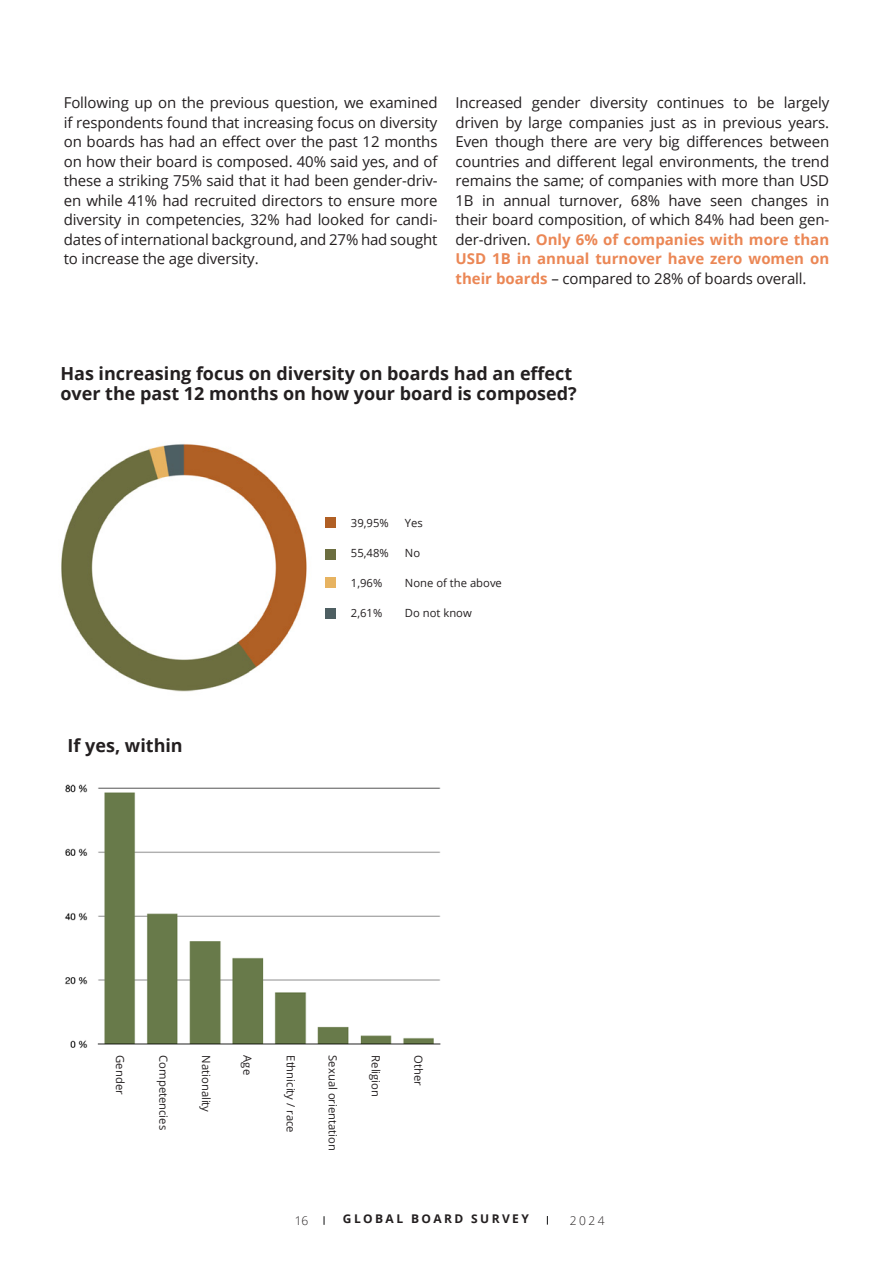
<style>
.page{position:relative;width:893px;height:1263px;background:#fff}
.page>*{position:absolute;margin:0;border:0;box-sizing:border-box;transform-origin:0 0}
.Mellemrubrik{font:700 18px/19.5px "Open Sans";color:#231f20}
.Brødtekst_dansk{font:15px/19.5px "Open Sans";letter-spacing:-.01em;color:#231f20;text-align:justify}
.t1{font:700 12px "Open Sans";letter-spacing:.2em;color:#231f20}
.t2{font:300 12px "Open Sans";letter-spacing:.2em;color:#231f20}
.Billedtekst{font:11.25px "Open Sans";color:#231f20}
.s1{font-weight:700;color:#eb8755}
</style>
<div class="page">
<img style="left:65px;top:784px;width:376px;height:264px">
<img style="left:61px;top:444px;width:246px;height:248px">
<div style="left:325px;top:517px;width:10px;height:11px;background:#b05f24"></div>
<div style="left:325px;top:549px;width:10px;height:10px;background:#6c6e40"></div>
<div style="left:325px;top:578px;width:10px;height:10px;background:#e7b361"></div>
<div style="left:325px;top:608px;width:10px;height:11px;background:#4e5f62"></div>
<p class="Brødtekst_dansk" style="left:64px;top:93px;width:375px">Following up on the previous question, we examined if respondents found that increasing focus on diversity on boards has had an effect over the past 12 months on how their board is composed. 40% said yes, and of these a striking 75% said that it had been gender-driv&shy;en while 41% had recruited directors to ensure more diversity in competencies, 32% had looked for candi&shy;dates of international background, and 27% had sought to increase the age diversity.</p>
<p class="Brødtekst_dansk" style="left:455px;top:93px;width:375px">Increased gender diversity continues to be largely driven by large companies just as in previous years.<br>Even though there are very big differences between countries and different legal environments, the trend remains the same; of companies with more than USD 1B in annual turnover, 68% have seen changes in their board composition, of which 84% had been gen&shy;der-driven. <span class="s1">Only 6% of companies with more than USD 1B in annual turnover have zero women on their boards</span> – compared to 28% of boards overall.</p>
<p class="Mellemrubrik" style="left:60px;top:364px;width:518px">Has increasing focus on diversity on boards had an effect over the past 12 months on how your board is composed?</p>
<p class="Mellemrubrik" style="left:68px;top:736px;width:117px">If yes, within</p>
<p class="Billedtekst" style="left:351px;top:515px;width:39px">39,95%</p>
<p class="Billedtekst" style="left:405px;top:515px;width:19px">Yes</p>
<p class="Billedtekst" style="left:351px;top:545px;width:39px">55,48%</p>
<p class="Billedtekst" style="left:405px;top:545px;width:17px">No</p>
<p class="Billedtekst" style="left:351px;top:575px;width:33px">1,96%</p>
<p class="Billedtekst" style="left:405px;top:575px;width:98px">None of the above</p>
<p class="Billedtekst" style="left:351px;top:605px;width:33px">2,61%</p>
<p class="Billedtekst" style="left:405px;top:605px;width:68px">Do not know</p>
<p class="Billedtekst" style="left:128px;top:1055px;width:41px;rotate:90deg">Gender</p>
<p class="Billedtekst" style="left:171px;top:1055px;width:76px;rotate:90deg">Competencies</p>
<p class="Billedtekst" style="left:214px;top:1055px;width:58px;rotate:90deg">Nationality</p>
<p class="Billedtekst" style="left:255px;top:1055px;width:21px;rotate:90deg">Age</p>
<p class="Billedtekst" style="left:299px;top:1055px;width:79px;rotate:90deg">Ethnicity / race</p>
<p class="Billedtekst" style="left:341px;top:1055px;width:97px;rotate:90deg">Sexual orientation</p>
<p class="Billedtekst" style="left:383px;top:1055px;width:43px;rotate:90deg">Religion</p>
<p class="Billedtekst" style="left:426px;top:1055px;width:32px;rotate:90deg">Other</p>
<p class="t2" style="left:295px;top:1212px;width:15px">16</p>
<p class="t1" style="left:343px;top:1210px;width:187px">GLOBAL BOARD SURVEY</p>
<p class="t2" style="left:570px;top:1212px;width:36px">2024</p>
</div>
